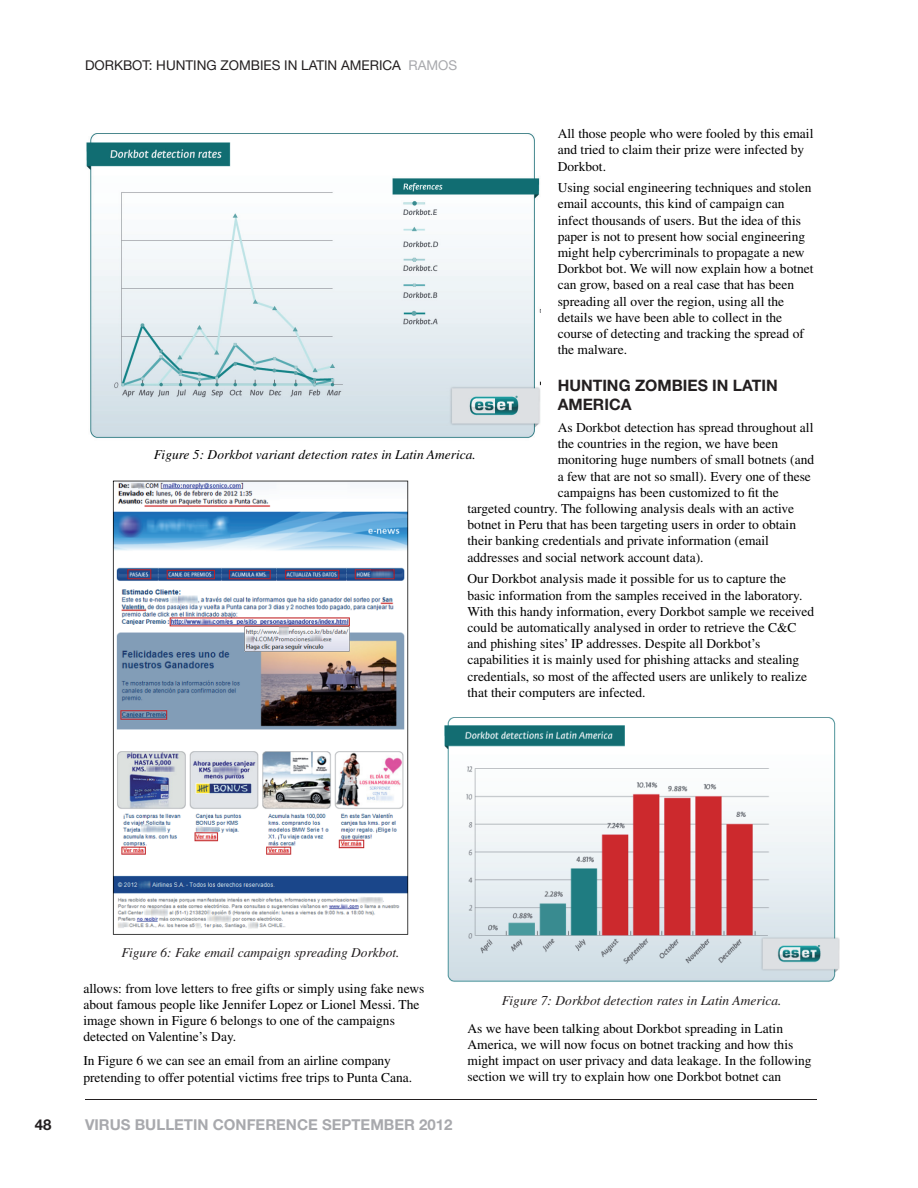
<style>
.page{position:relative;width:918px;height:1188px;background:#fff}
.page>*{position:absolute;margin:0;border:0;box-sizing:border-box;transform-origin:0 0}
.t1{font:700 15.75px/18.9px "Helvetica Neue";color:#231f20}
.t2{font:700 15px "Helvetica Neue";color:#a8a9ad}
.t3{font:700 15px "Helvetica Neue";color:#231f20}
.t4{font:13.5px/16.2px "Times";color:#000}
.t5{font:italic 13.5px "Times";color:#231f20}
.t6{font:italic 13.5px "Times";color:#000}
.t7{font:13.5px "Helvetica Neue";color:#231f20}
.s1{color:#a8a9ad}
</style>
<div class="page">
<hr style="left:85px;top:1099px;width:731px;height:1px;background:#231f20">
<img style="left:86px;top:133px;width:455px;height:305px">
<img style="left:444px;top:717px;width:395px;height:265px">
<img style="left:113px;top:481px;width:295px;height:454px">
<p class="t7" style="left:85px;top:61px;width:374px">DORKBOT: HUNTING ZOMBIES IN LATIN AMERICA <span class="s1">RAMOS</span></p>
<p class="t4" style="left:558px;top:127px;width:257px">All those people who were fooled by this email and tried to claim their prize were infected by<br>Dorkbot.</p>
<p class="t4" style="left:558px;top:181px;width:257px">Using social engineering techniques and stolen email accounts, this kind of campaign can infect thousands of users. But the idea of this paper is not to present how social engineering might help cybercriminals to propagate a new Dorkbot bot. We will now explain how a botnet can grow, based on a real case that has been spreading all over the region, using all the details we have been able to collect in the course of detecting and tracking the spread of the malware.</p>
<p class="t1" style="left:558px;top:378px;width:222px">HUNTING ZOMBIES IN LATIN<br>AMERICA</p>
<p class="t4" style="left:558px;top:421px;width:257px">As Dorkbot detection has spread throughout all</p>
<p class="t4" style="left:558px;top:437px;width:222px">the countries in the region, we have been</p>
<p class="t4" style="left:558px;top:453px;width:258px">monitoring huge numbers of small botnets (and</p>
<p class="t4" style="left:558px;top:469px;width:255px">a few that are not so small). Every one of these</p>
<p class="t4" style="left:558px;top:486px;width:223px">campaigns has been customized to fit the</p>
<p class="t4" style="left:468px;top:502px;width:328px">targeted country. The following analysis deals with an active</p>
<p class="t4" style="left:468px;top:518px;width:330px">botnet in Peru that has been targeting users in order to obtain</p>
<p class="t4" style="left:468px;top:534px;width:303px">their banking credentials and private information (email</p>
<p class="t4" style="left:468px;top:550px;width:238px">addresses and social network account data).</p>
<p class="t4" style="left:468px;top:572px;width:348px">Our Dorkbot analysis made it possible for us to capture the basic information from the samples received in the laboratory.<br>With this handy information, every Dorkbot sample we received could be automatically analysed in order to retrieve the C&amp;C and phishing sites’ IP addresses. Despite all Dorkbot’s capabilities it is mainly used for phishing attacks and stealing credentials, so most of the affected users are unlikely to realize that their computers are infected.</p>
<p class="t6" style="left:154px;top:450px;width:324px">Figure 5: Dorkbot variant detection rates in Latin America.</p>
<p class="t5" style="left:122px;top:948px;width:280px">Figure 6: Fake email campaign spreading Dorkbot.</p>
<p class="t4" style="left:83px;top:981px;width:342px">allows: from love letters to free gifts or simply using fake news about famous people like Jennifer Lopez or Lionel Messi. The image shown in Figure 6 belongs to one of the campaigns detected on Valentine’s Day.</p>
<p class="t4" style="left:83px;top:1054px;width:330px">In Figure 6 we can see an email from an airline company pretending to offer potential victims free trips to Punta Cana.</p>
<p class="t3" style="left:35px;top:1119px;width:18px">48</p>
<p class="t2" style="left:85px;top:1119px;width:369px">VIRUS BULLETIN CONFERENCE SEPTEMBER 2012</p>
<p class="t5" style="left:502px;top:995px;width:281px">Figure 7: Dorkbot detection rates in Latin America.</p>
<p class="t4" style="left:468px;top:1021px;width:346px">As we have been talking about Dorkbot spreading in Latin America, we will now focus on botnet tracking and how this might impact on user privacy and data leakage. In the following section we will try to explain how one Dorkbot botnet can</p>
</div>
